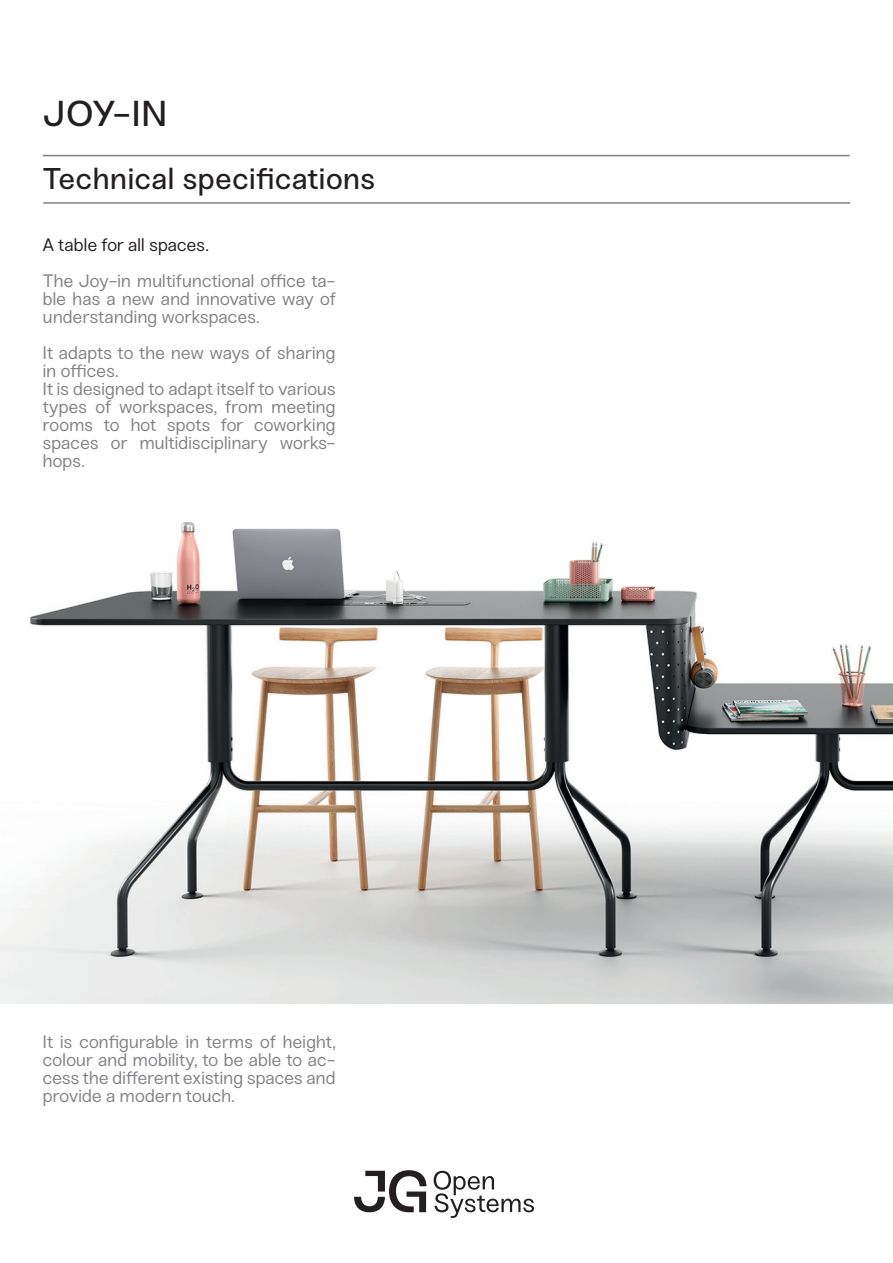
<style>
.page{position:relative;width:893px;height:1263px;background:#fff}
.page>*{position:absolute;margin:0;border:0;box-sizing:border-box;transform-origin:0 0}
.t1{font:500 36px "Sneak";color:#231f20}
.t2{font:500 30px "Sneak";letter-spacing:-.005em;color:#231f20}
.t3{font:18px/18px "Sneak";letter-spacing:-.025em;color:#808285;text-align:justify}
.t4{font:18px "Sneak";letter-spacing:-.025em;color:#231f20}
</style>
<div class="page">
<img style="left:0;top:522px;width:893px;height:481px">
<svg style="left:434px;top:1171px;width:100px;height:47px"></svg>
<svg style="left:354px;top:1170px;width:72px;height:42px"></svg>
<hr style="left:43px;top:202px;width:807px;height:2px;background:#808285">
<hr style="left:43px;top:155px;width:807px;height:1px;background:#808285">
<p class="t1" style="left:43px;top:92px;width:127px">JOY-IN</p>
<p class="t2" style="left:43px;top:160px;width:334px">Technical specifications</p>
<p class="t4" style="left:43px;top:234px;width:168px">A table for all spaces.</p>
<p class="t3" style="left:43px;top:272px;width:295px">The Joy-in multifunctional office ta&shy;ble has a new and innovative way of understanding workspaces.</p>
<p class="t3" style="left:43px;top:344px;width:295px">It adapts to the new ways of sharing in offices.</p>
<p class="t3" style="left:43px;top:380px;width:295px">It is designed to adapt itself to various types of workspaces, from meeting rooms to hot spots for coworking spaces or multidisciplinary works&shy;hops.</p>
<p class="t3" style="left:43px;top:1033px;width:295px">It is configurable in terms of height, colour and mobility, to be able to ac&shy;cess the different existing spaces and provide a modern touch.</p>
</div>
